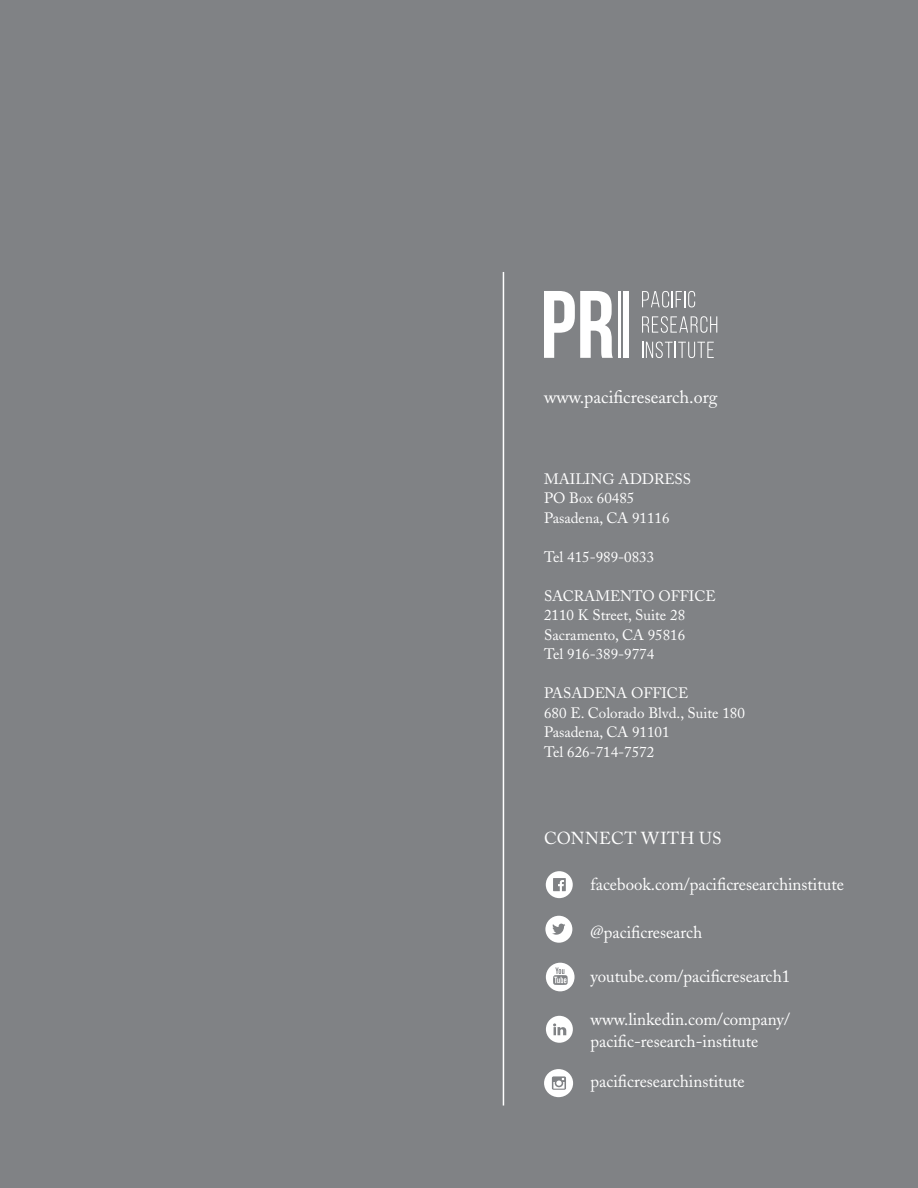
<style>
.page{position:relative;width:918px;height:1188px;background:#808285}
.page>*{position:absolute;margin:0;border:0;box-sizing:border-box;transform-origin:0 0}
.t1{font:18px "Adobe Caslon";color:#fff}
.t2{font:17.25px/22.5px "Adobe Caslon";color:#fff}
.t3{font:17.25px "Adobe Caslon";letter-spacing:.02em;color:#fff}
.t4{font:15px/19.5px "Adobe Caslon";color:#fff}
</style>
<div class="page">
<svg style="left:544px;top:291px;width:69px;height:67px"></svg>
<svg style="left:642px;top:291px;width:53px;height:16px"></svg>
<svg style="left:642px;top:316px;width:75px;height:17px"></svg>
<svg style="left:642px;top:342px;width:72px;height:16px"></svg>
<hr style="left:619px;top:291px;width:2px;height:67px;background:#fff">
<div style="left:623px;top:291px;width:6px;height:67px;background:#fff"></div>
<hr style="left:503px;top:272px;width:1px;height:834px;background:#fff">
<svg style="left:546px;top:871px;width:27px;height:27px"></svg>
<svg style="left:545px;top:916px;width:27px;height:27px"></svg>
<svg style="left:546px;top:963px;width:29px;height:28px"></svg>
<svg style="left:546px;top:1016px;width:27px;height:27px"></svg>
<svg style="left:544px;top:1069px;width:29px;height:28px"></svg>
<p class="t1" style="left:544px;top:386px;width:175px">www.pacificresearch.org</p>
<p class="t4" style="left:544px;top:469px;width:148px">MAILING ADDRESS<br>PO Box 60485<br>Pasadena, CA 91116</p>
<p class="t4" style="left:544px;top:547px;width:112px">Tel 415-989-0833</p>
<p class="t4" style="left:544px;top:586px;width:173px">SACRAMENTO OFFICE<br>2110 K Street, Suite 28<br>Sacramento, CA 95816<br>Tel 916-389-9774</p>
<p class="t4" style="left:544px;top:684px;width:202px">PASADENA OFFICE<br>680 E. Colorado Blvd., Suite 180<br>Pasadena, CA 91101<br>Tel 626-714-7572</p>
<p class="t3" style="left:544px;top:828px;width:179px">CONNECT WITH US</p>
<p class="t2" style="left:591px;top:873px;width:255px">facebook.com/pacificresearchinstitute</p>
<p class="t2" style="left:591px;top:921px;width:113px">@pacificresearch</p>
<p class="t2" style="left:591px;top:965px;width:201px">youtube.com/pacificresearch1</p>
<p class="t2" style="left:591px;top:1008px;width:201px">www.linkedin.com/company/ pacific-research-institute</p>
<p class="t2" style="left:591px;top:1070px;width:156px">pacificresearchinstitute</p>
</div>
